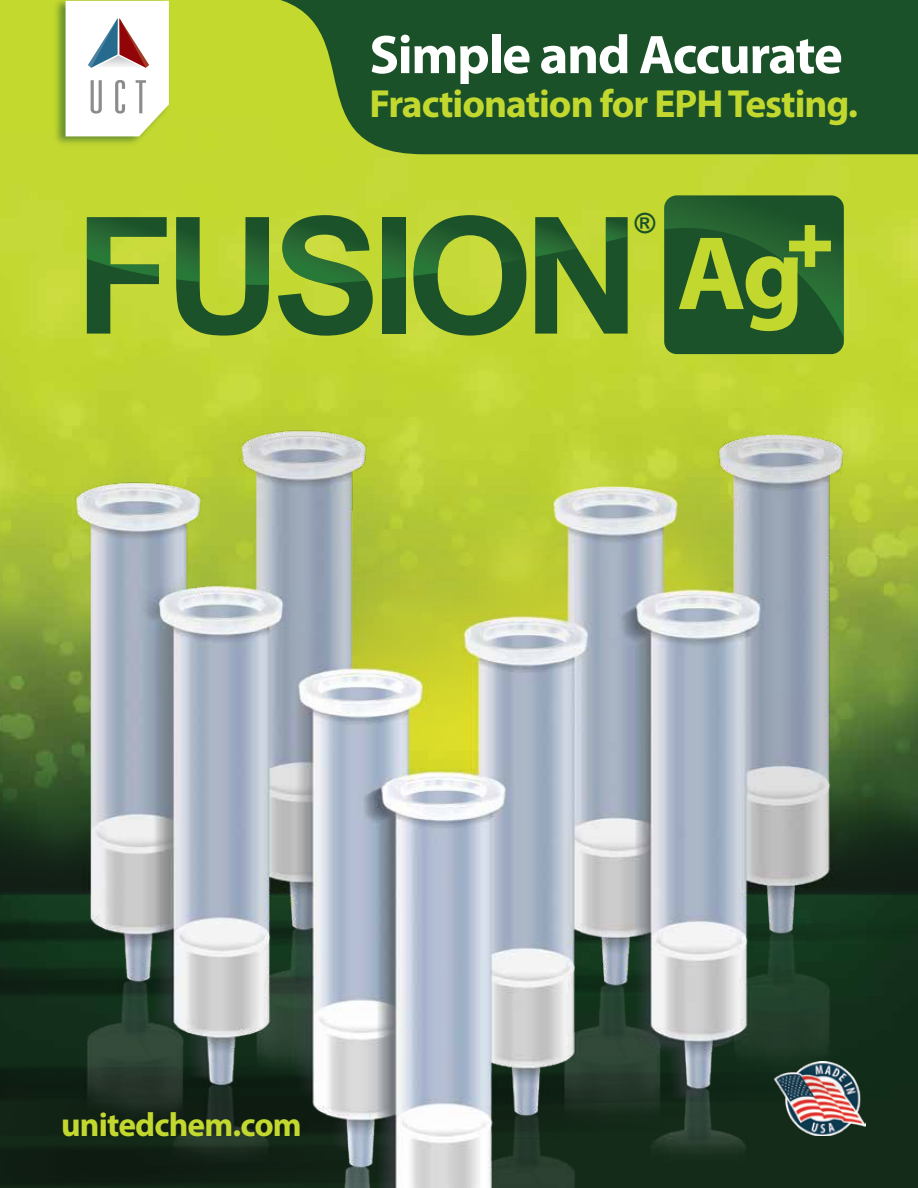
<style>
.page{position:relative;width:918px;height:1188px;background:#fff}
.page>*{position:absolute;margin:0;border:0;box-sizing:border-box;transform-origin:0 0}
.t1{font:700 162.75px "Arial";letter-spacing:-.06em;color:#1b5229}
.t2{font:700 105.6px "Myriad Pro";color:#c3d82e}
.t3{font:700 54.9px "Myriad Pro";letter-spacing:-.025em;color:#fff}
.t4{font:700 39.3px "Myriad Pro";letter-spacing:-.025em;color:#c3d82f}
.t5{font:700 33.6px "Myriad Pro";letter-spacing:-.025em;color:#c3d82f}
.t6{font:700 27.75px "Arial";color:#1a5129}
</style>
<div class="page">
<img style="left:0;top:0;width:918px;height:422px">
<svg style="left:233px;top:0;width:685px;height:154px;background:#336529"></svg>
<div style="left:664px;top:195px;width:180px;height:159px;background:#1b5229;border-radius:13px"></div>
<svg style="left:87px;top:217px;width:80px;height:60px;background:#b4d13b"></svg>
<svg style="left:245px;top:217px;width:24px;height:68px;background:#a6ca3b"></svg>
<svg style="left:176px;top:217px;width:24px;height:65px;background:#a4c938"></svg>
<svg style="left:282px;top:215px;width:87px;height:69px;background:#b1d03b"></svg>
<svg style="left:382px;top:217px;width:24px;height:62px"></svg>
<svg style="left:413px;top:215px;width:112px;height:61px;background:#bed53b"></svg>
<svg style="left:606px;top:217px;width:22px;height:25px"></svg>
<svg style="left:535px;top:217px;width:42px;height:40px;background:#b1cf37"></svg>
<svg style="left:664px;top:195px;width:180px;height:143px"></svg>
<img style="left:6px;top:0;width:211px;height:194px">
<svg style="left:66px;top:1px;width:103px;height:135px"></svg>
<img style="left:0;top:422px;width:918px;height:766px">
<h3 class="t3" style="left:369px;top:19px;width:475px">Simple and Accurate</h3>
<p class="t4" style="left:369px;top:78px;width:490px">Fractionation for EPH Testing.</p>
<h1 class="t1" style="left:75px;top:162px;width:567px">FUSION</h1>
<p class="t6" style="left:635px;top:204px;width:22px">®</p>
<h2 class="t2" style="left:677px;top:205px;width:159px">Ag<sup>+</sup></h2>
<p class="t5" style="left:61px;top:1102px;width:242px">unitedchem.com</p>
</div>
